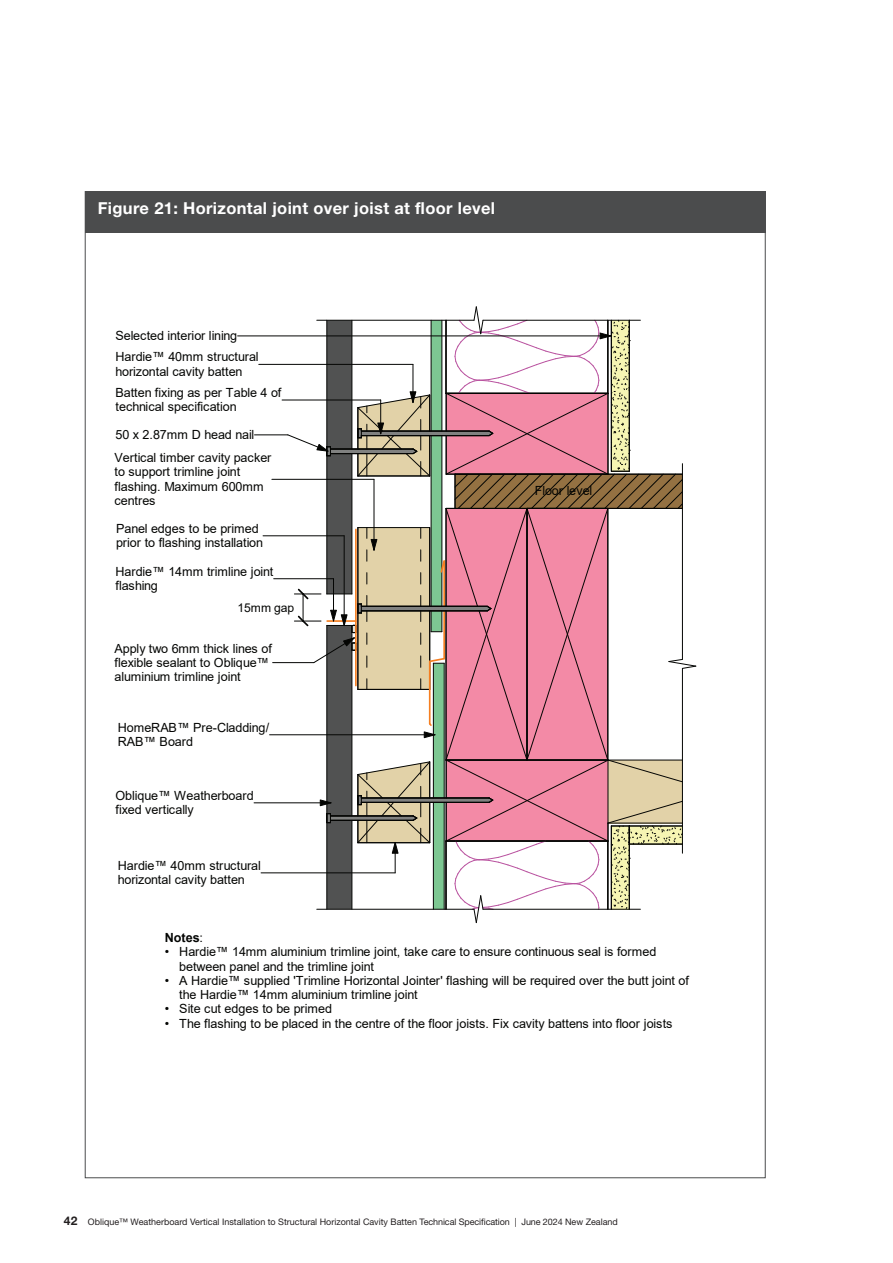
<style>
.page{position:relative;width:893px;height:1263px;background:#fff}
.page>*{position:absolute;margin:0;border:0;box-sizing:border-box;transform-origin:0 0}
.t1{font:700 16.5px "Helvetica Neue LTW1 G";letter-spacing:.02em;color:#fff}
.t2{font:12.6px/14.2px "Arial";letter-spacing:-.005em;color:#040503}
.t3{font:700 12.6px "Arial";letter-spacing:-.01em;color:#040503}
.t4{font:12.15px "Arial";letter-spacing:-.005em;color:#040503}
.t5{font:9px "Helvetica Neue LTW1 G";color:#231f20}
.s1{font-weight:400}
.s2{font-weight:700;font-size:12px}
</style>
<div class="page">
<div style="left:85px;top:191px;width:680px;height:42px;background:#4b4c4d"></div>
<hr style="left:254px;top:802px;width:77px;height:1px;background:#040503">
<hr style="left:259px;top:364px;width:154px;height:1px;background:#040503">
<hr style="left:274px;top:578px;width:59px;height:1px;background:#040503">
<hr style="left:270px;top:734px;width:165px;height:1px;background:#040503">
<hr style="left:261px;top:872px;width:134px;height:1px;background:#040503">
<hr style="left:272px;top:479px;width:102px;height:1px;background:#040503">
<hr style="left:254px;top:435px;width:34px;height:1px;background:#040503">
<hr style="left:263px;top:535px;width:81px;height:1px;background:#040503">
<hr style="left:238px;top:336px;width:373px;height:1px;background:#040503">
<hr style="left:273px;top:662px;width:41px;height:1px;background:#040503">
<svg style="left:287px;top:306px;width:409px;height:617px"></svg>
<hr style="left:282px;top:400px;width:99px;height:1px;background:#040503">
<hr style="left:380px;top:400px;width:1px;height:34px;background:#040503">
<h1 class="t1" style="left:98px;top:198px;width:399px">Figure 21: Horizontal joint over joist at floor level</h1>
<p class="t2" style="left:116px;top:328px;width:123px">Selected interior lining</p>
<p class="t2" style="left:116px;top:350px;width:145px">Hardie™ 40mm structural horizontal cavity batten</p>
<p class="t2" style="left:116px;top:385px;width:167px">Batten fixing as per Table 4 of technical specification</p>
<p class="t2" style="left:116px;top:427px;width:140px">50 x 2.87mm D head nail</p>
<p class="t2" style="left:115px;top:450px;width:158px">Vertical timber cavity packer to support trimline joint flashing. Maximum 600mm centres</p>
<p class="t2" style="left:116px;top:521px;width:149px">Panel edges to be primed prior to flashing installation</p>
<p class="t2" style="left:116px;top:564px;width:159px">Hardie™ 14mm trimline joint flashing</p>
<p class="t4" style="left:238px;top:599px;width:58px">15mm gap</p>
<p class="t2" style="left:115px;top:641px;width:159px">Apply two 6mm thick lines of flexible sealant to Oblique™ aluminium trimline joint</p>
<p class="t2" style="left:118px;top:720px;width:153px">HomeRAB™ Pre-Cladding/<br>RAB™ Board</p>
<p class="t2" style="left:116px;top:788px;width:140px">Oblique™ Weatherboard fixed vertically</p>
<p class="t2" style="left:118px;top:858px;width:145px">Hardie™ 40mm structural horizontal cavity batten</p>
<p class="t2" style="left:535px;top:484px;width:59px">Floor level</p>
<p class="t3" style="left:165px;top:929px;width:40px">Notes<span class="s1">:</span></p>
<p class="t2" style="left:179px;top:945px;width:479px;text-indent:-14px">• Hardie™ 14mm aluminium trimline joint, take care to ensure continuous seal is formed between panel and the trimline joint</p>
<p class="t2" style="left:179px;top:973px;width:511px;text-indent:-14px">• A Hardie™ supplied 'Trimline Horizontal Jointer' flashing will be required over the butt joint of the Hardie™ 14mm aluminium trimline joint</p>
<p class="t2" style="left:165px;top:1002px;width:169px">• Site cut edges to be primed</p>
<p class="t2" style="left:165px;top:1016px;width:509px">• The flashing to be placed in the centre of the floor joists. Fix cavity battens into floor joists</p>
<p class="t5" style="left:64px;top:1216px;width:556px"><span class="s2">42</span> Oblique™ Weatherboard Vertical Installation to Structural Horizontal Cavity Batten Technical Specification | June 2024 New Zealand</p>
<p class="t2" style="left:287px;top:1220px;width:275px">TRIMLINE JOINT FLASHING AT FLOOR LEVEL</p>
</div>
